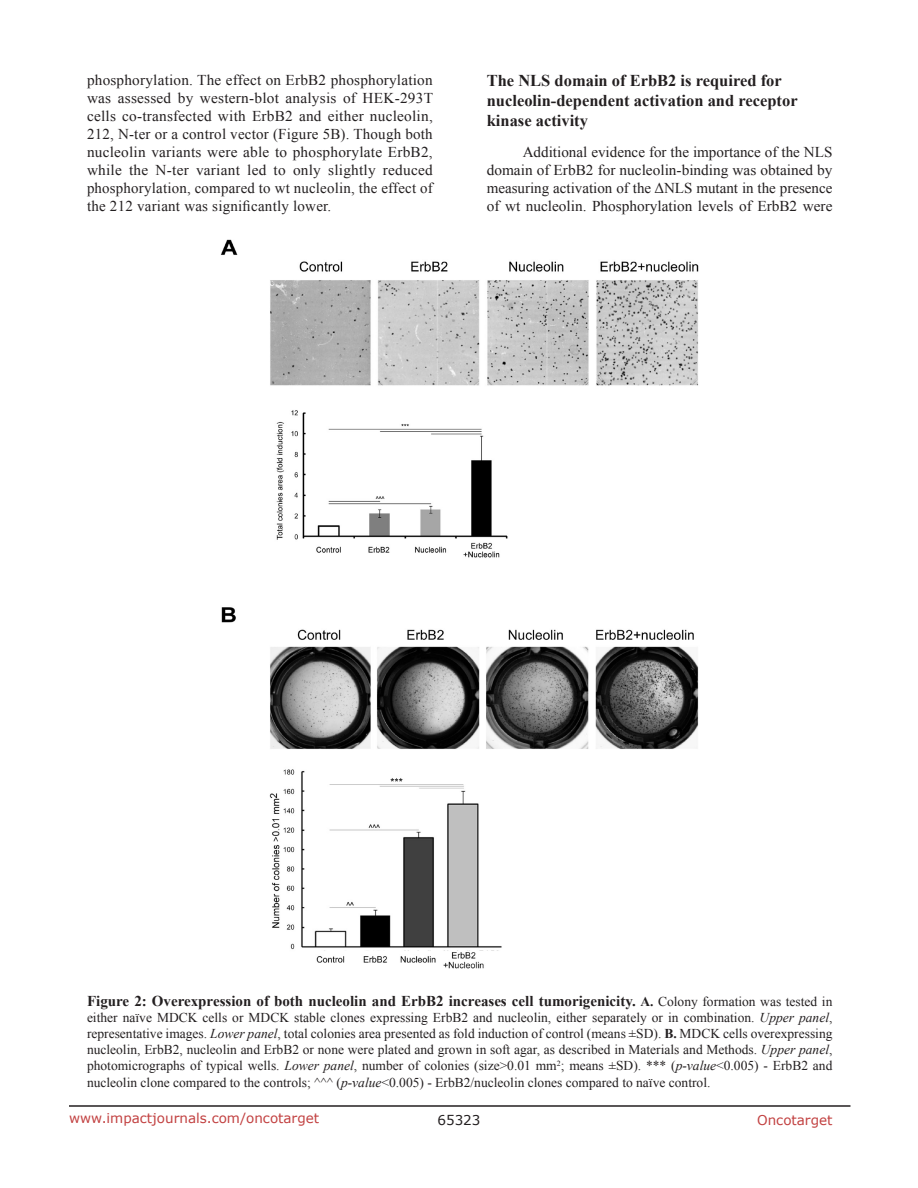
<style>
.page{position:relative;width:918px;height:1188px;background:#fff}
.page>*{position:absolute;margin:0;border:0;box-sizing:border-box;transform-origin:0 0}
.SubHeading{font:700 16.5px/19.8px "Times New Roman";color:#231f20}
.BodyText{font:15px/18px "Times New Roman";color:#231f20;text-align:justify}
.figuretext{font:700 15px "Times New Roman";color:#231f20}
.figuretext-2{font:13.5px/16.2px "Times New Roman";color:#231f20;text-align:justify}
.t1{font:13.5px "Verdana";color:#c24141}
.t2{font:13.5px "Verdana";color:#231f20}
.s1{font-size:13.5px}
.s2{font-weight:400;font-size:13.5px}
.s3{font-style:italic}
.s4{font-weight:700}
</style>
<div class="page">
<hr style="left:69px;top:1105px;width:781px;height:2px;background:#231f20">
<img style="left:220px;top:239px;width:479px;height:729px">
<p class="BodyText" style="left:87px;top:71px;width:348px">phosphorylation. The effect on ErbB2 phosphorylation was assessed by western-blot analysis of HEK-293T cells co-transfected with ErbB2 and either nucleolin, 212, N-ter or a control vector (Figure 5B). Though both nucleolin variants were able to phosphorylate ErbB2, while the N-ter variant led to only slightly reduced phosphorylation, compared to wt nucleolin, the effect of the 212 variant was significantly lower.</p>
<p class="SubHeading" style="left:487px;top:70px;width:312px">The NLS domain of ErbB2 is required for nucleolin-dependent activation and receptor kinase activity</p>
<p class="BodyText" style="left:487px;top:143px;width:347px;text-indent:36px">Additional evidence for the importance of the NLS domain of ErbB2 for nucleolin-binding was obtained by measuring activation of the ΔNLS mutant in the presence of wt nucleolin. Phosphorylation levels of ErbB2 were</p>
<p class="figuretext" style="left:87px;top:990px;width:747px">Figure 2: Overexpression of both nucleolin and ErbB2 increases cell tumorigenicity. <span class="s1">A.</span> <span class="s2">Colony formation was tested in</span></p>
<p class="figuretext-2" style="left:87px;top:1009px;width:747px">either naïve MDCK cells or MDCK stable clones expressing ErbB2 and nucleolin, either separately or in combination. <span class="s3">Upper panel</span>, representative images. <span class="s3">Lower panel</span>, total colonies area presented as fold induction of control (means ±SD). <span class="s4">B.</span> MDCK cells overexpressing nucleolin, ErbB2, nucleolin and ErbB2 or none were plated and grown in soft agar, as described in Materials and Methods. <span class="s3">Upper panel</span>, photomicrographs of typical wells. <span class="s3">Lower panel</span>, number of colonies (size&gt;0.01 mm<sup>2</sup>; means ±SD). *** (<span class="s3">p-value</span>&lt;0.005) - ErbB2 and nucleolin clone compared to the controls; ^^^ (<span class="s3">p-value</span>&lt;0.005) - ErbB2/nucleolin clones compared to naïve control.</p>
<p class="t1" style="left:69px;top:1109px;width:252px">www.impactjournals.com/oncotarget</p>
<p class="t2" style="left:438px;top:1111px;width:44px">65323</p>
<p class="t1" style="left:757px;top:1111px;width:77px">Oncotarget</p>
</div>
